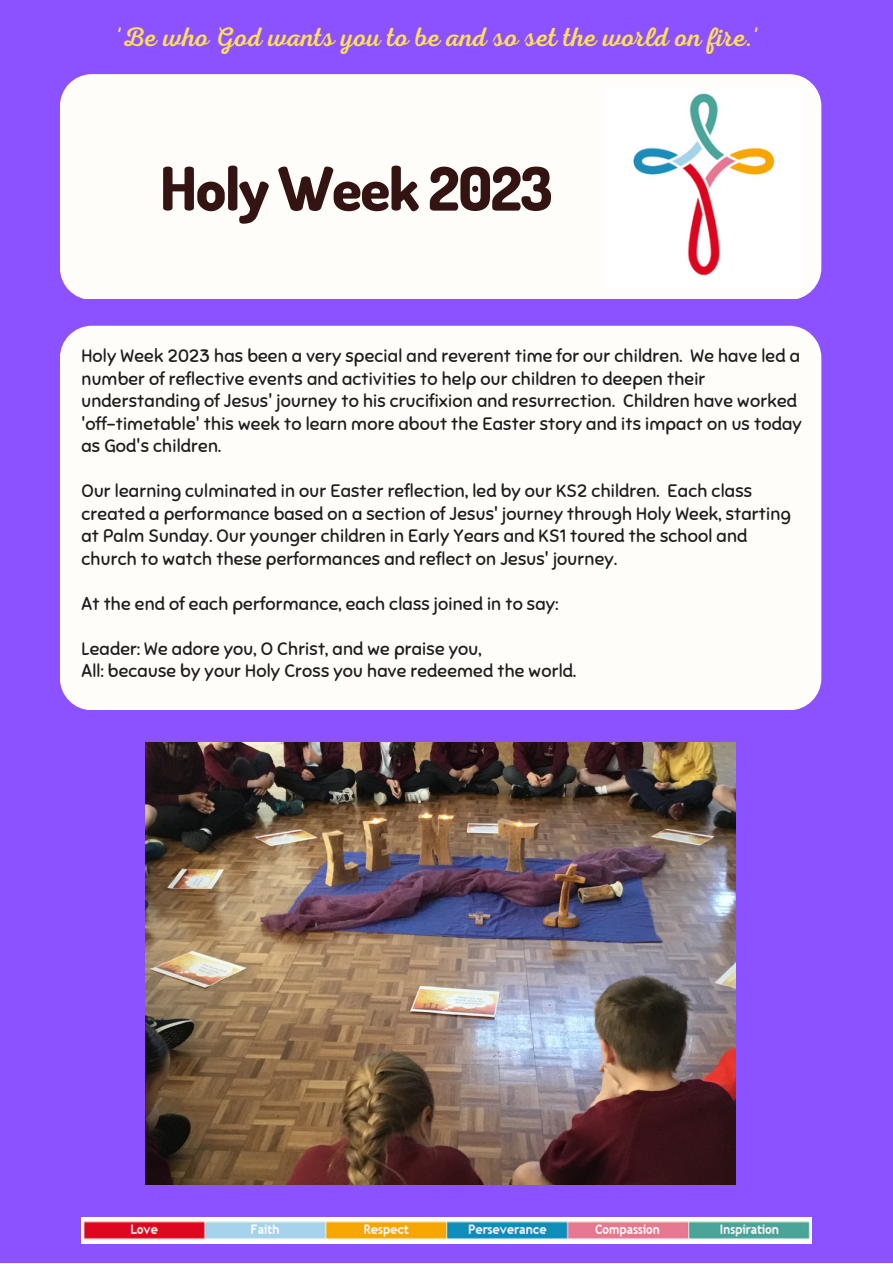
<style>
.page{position:relative;width:893px;height:1264px;background:#fff}
.page>*{position:absolute;margin:0;border:0;box-sizing:border-box;transform-origin:0 0}
.t1{font:800 60.15px "Dosis";letter-spacing:-.025em;color:#341413}
.t2{font:27px "Nexa Script";color:#ffde59}
.t3{font:18px/22.5px "Sniglet";letter-spacing:.01em;color:#1d1d1b}
</style>
<div class="page">
<div style="left:0;top:0;width:892px;height:1262px;background:#8c52ff"></div>
<div style="left:60px;top:74px;width:761px;height:225px;background:#fffdfa;border-radius:32px"></div>
<div style="left:60px;top:326px;width:761px;height:384px;background:#fffdfa;border-radius:32px"></div>
<img style="left:633px;top:93px;width:142px;height:183px">
<img style="left:81px;top:1217px;width:730px;height:26px">
<img style="left:146px;top:742px;width:589px;height:442px">
<h2 class="t2" style="left:116px;top:22px;width:644px">'Be who God wants you to be and so set the world on fire.'</h2>
<h1 class="t1" style="left:160px;top:149px;width:394px">Holy Week 2023</h1>
<p class="t3" style="left:81px;top:345px;width:721px">Holy Week 2023 has been a very special and reverent time for our children. We have led a number of reflective events and activities to help our children to deepen their understanding of Jesus' journey to his crucifixion and resurrection. Children have worked 'off-timetable' this week to learn more about the Easter story and its impact on us today as God's children.</p>
<p class="t3" style="left:81px;top:480px;width:710px">Our learning culminated in our Easter reflection, led by our KS2 children. Each class created a performance based on a section of Jesus' journey through Holy Week, starting at Palm Sunday. Our younger children in Early Years and KS1 toured the school and church to watch these performances and reflect on Jesus' journey.</p>
<p class="t3" style="left:81px;top:592px;width:478px">At the end of each performance, each class joined in to say:</p>
<p class="t3" style="left:81px;top:637px;width:496px">Leader: We adore you, O Christ, and we praise you,<br>All: because by your Holy Cross you have redeemed the world.</p>
</div>
